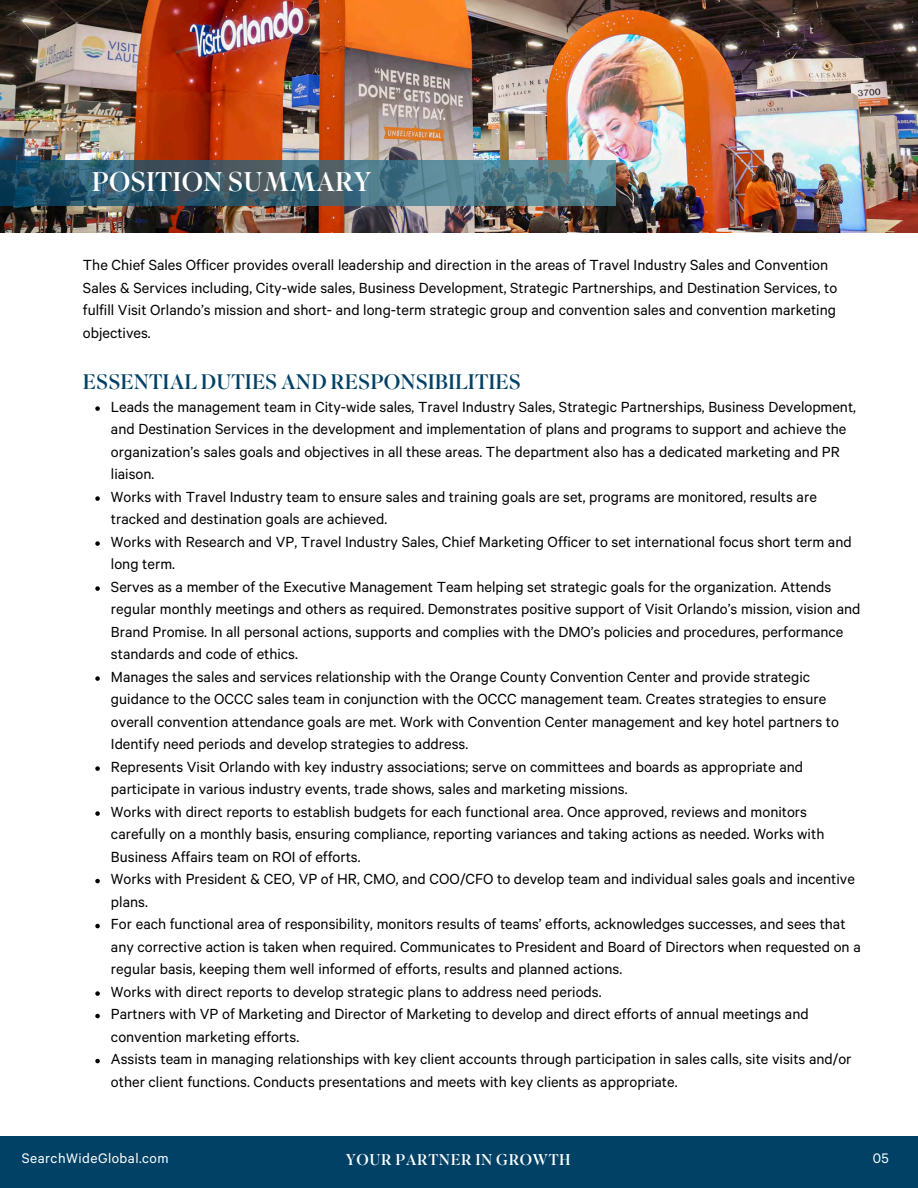
<style>
.page{position:relative;width:918px;height:1188px;background:#fff}
.page>*{position:absolute;margin:0;border:0;box-sizing:border-box;transform-origin:0 0}
.t1{font:27px "Superior Title";color:#fff}
.t2{font:21px "Superior Title";color:#004165}
.t3{font:16.5px/22.5px "Calibre";color:#000}
.t4{font:15.6px "Calibre";letter-spacing:.03em;color:#fff}
.t5{font:15.6px "Superior Title";letter-spacing:.03em;color:#fff}
</style>
<div class="page">
<img style="left:0;top:0;width:918px;height:232px">
<div style="left:0;top:1136px;width:918px;height:52px;background:#004165"></div>
<svg style="left:1px;top:160px;width:614px;height:45px;background:#416878"></svg>
<svg style="left:95px;top:406px;width:5px;height:5px"></svg>
<svg style="left:95px;top:496px;width:5px;height:5px"></svg>
<svg style="left:95px;top:541px;width:5px;height:5px"></svg>
<svg style="left:95px;top:586px;width:5px;height:5px"></svg>
<svg style="left:95px;top:676px;width:5px;height:5px"></svg>
<svg style="left:95px;top:766px;width:5px;height:5px"></svg>
<svg style="left:95px;top:811px;width:5px;height:5px"></svg>
<svg style="left:95px;top:879px;width:5px;height:4px"></svg>
<svg style="left:95px;top:924px;width:5px;height:4px"></svg>
<svg style="left:95px;top:991px;width:5px;height:5px"></svg>
<svg style="left:95px;top:1014px;width:5px;height:4px"></svg>
<svg style="left:95px;top:1059px;width:5px;height:4px"></svg>
<p class="t1" style="left:92px;top:165px;width:281px">POSITION SUMMARY</p>
<p class="t3" style="left:83px;top:255px;width:756px">The Chief Sales Officer provides overall leadership and direction in the areas of Travel Industry Sales and Convention Sales &amp; Services including, City-wide sales, Business Development, Strategic Partnerships, and Destination Services, to fulfill Visit Orlando’s mission and short- and long-term strategic group and convention sales and convention marketing objectives.</p>
<p class="t2" style="left:83px;top:369px;width:439px">ESSENTIAL DUTIES AND RESPONSIBILITIES</p>
<p class="t3" style="left:111px;top:397px;width:747px">Leads the management team in City-wide sales, Travel Industry Sales, Strategic Partnerships, Business Development, and Destination Services in the development and implementation of plans and programs to support and achieve the organization’s sales goals and objectives in all these areas. The department also has a dedicated marketing and PR liaison.</p>
<p class="t3" style="left:111px;top:487px;width:707px">Works with Travel Industry team to ensure sales and training goals are set, programs are monitored, results are tracked and destination goals are achieved.</p>
<p class="t3" style="left:111px;top:532px;width:742px">Works with Research and VP, Travel Industry Sales, Chief Marketing Officer to set international focus short term and long term.</p>
<p class="t3" style="left:111px;top:577px;width:751px">Serves as a member of the Executive Management Team helping set strategic goals for the organization. Attends regular monthly meetings and others as required. Demonstrates positive support of Visit Orlando’s mission, vision and Brand Promise. In all personal actions, supports and complies with the DMO’s policies and procedures, performance standards and code of ethics.</p>
<p class="t3" style="left:111px;top:667px;width:730px">Manages the sales and services relationship with the Orange County Convention Center and provide strategic guidance to the OCCC sales team in conjunction with the OCCC management team. Creates strategies to ensure overall convention attendance goals are met. Work with Convention Center management and key hotel partners to Identify need periods and develop strategies to address.</p>
<p class="t3" style="left:111px;top:757px;width:694px">Represents Visit Orlando with key industry associations; serve on committees and boards as appropriate and participate in various industry events, trade shows, sales and marketing missions.</p>
<p class="t3" style="left:111px;top:802px;width:715px">Works with direct reports to establish budgets for each functional area. Once approved, reviews and monitors carefully on a monthly basis, ensuring compliance, reporting variances and taking actions as needed. Works with<br>Business Affairs team on ROI of efforts.</p>
<p class="t3" style="left:111px;top:869px;width:745px">Works with President &amp; CEO, VP of HR, CMO, and COO/CFO to develop team and individual sales goals and incentive plans.</p>
<p class="t3" style="left:111px;top:914px;width:751px">For each functional area of responsibility, monitors results of teams’ efforts, acknowledges successes, and sees that any corrective action is taken when required. Communicates to President and Board of Directors when requested on a regular basis, keeping them well informed of efforts, results and planned actions.</p>
<p class="t3" style="left:111px;top:982px;width:492px">Works with direct reports to develop strategic plans to address need periods.</p>
<p class="t3" style="left:111px;top:1004px;width:699px">Partners with VP of Marketing and Director of Marketing to develop and direct efforts of annual meetings and convention marketing efforts.</p>
<h3 class="t3" style="left:111px;top:1049px;width:742px">Assists team in managing relationships with key client accounts through participation in sales calls, site visits and/or other client functions. Conducts presentations and meets with key clients as appropriate.</h3>
<h1 class="t4" style="left:22px;top:1151px;width:148px">SearchWideGlobal.com</h1>
<h2 class="t5" style="left:346px;top:1150px;width:226px">YOUR PARTNER IN GROWTH</h2>
<p class="t4" style="left:873px;top:1151px;width:18px">05</p>
</div>
